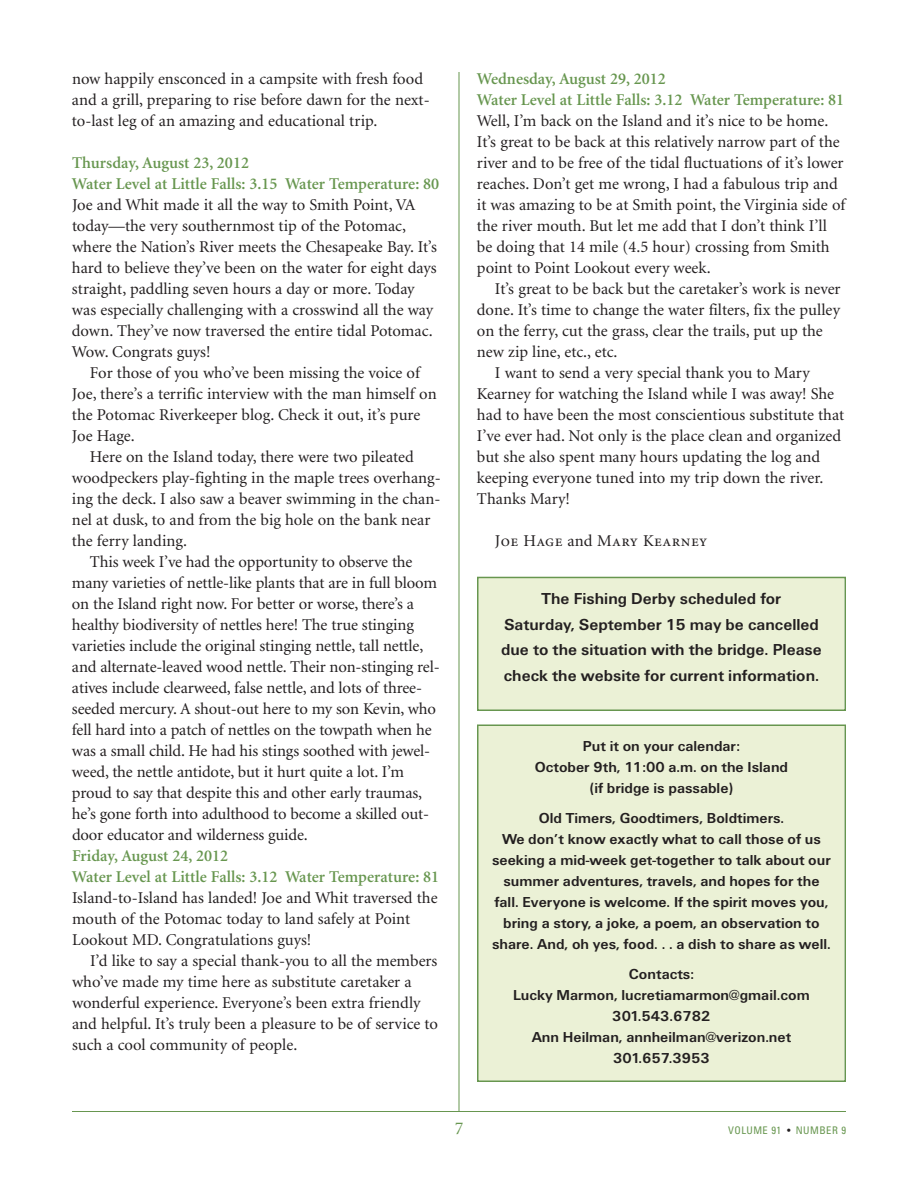
<style>
.page{position:relative;width:918px;height:1188px;background:#fff}
.page>*{position:absolute;margin:0;border:0;box-sizing:border-box;transform-origin:0 0}
.t1{font:18px "Minion";color:#67964f}
.t2{font:16.5px/21px "Minion";color:#231f20}
.t3{font:600 16.5px/21px "Minion";color:#67964f}
.t4{font:16.5px/25.5px "U65";color:#231f20;text-align:center}
.t5{font:16.5px "Minion Regular SC";letter-spacing:.025em;color:#231f20}
.t6{font:15px/21px "U65";color:#231f20;text-align:center}
.t7{font:condensed 10.5px "Univers";letter-spacing:.045em;color:#67964f}
.s1{font-family:"Minion"}
.s2{color:#231f20}
</style>
<div class="page">
<hr style="left:459px;top:72px;width:1px;height:1040px;background:#67964f">
<hr style="left:72px;top:1111px;width:774px;height:1px;background:#67964f">
<div style="left:478px;top:726px;width:366px;height:355px;background:#ebf1d6"></div>
<div style="left:477px;top:724px;width:369px;height:358px;border:2px solid #67964f"></div>
<div style="left:478px;top:578px;width:366px;height:132px;background:#ebf1d6"></div>
<div style="left:477px;top:577px;width:369px;height:134px;border:2px solid #67964f"></div>
<p class="t2" style="left:72px;top:69px;width:359px">now happily ensconced in a campsite with fresh food and a grill, preparing to rise before dawn for the next&shy;to-last leg of an amazing and educational trip.</p>
<p class="t3" style="left:72px;top:153px;width:369px">Thursday, August 23, 2012<br>Water Level at Little Falls: 3.15 Water Temperature: 80</p>
<p class="t2" style="left:72px;top:195px;width:366px">Joe and Whit made it all the way to Smith Point, VA today—the very southernmost tip of the Potomac, where the Nation’s River meets the Chesapeake Bay. It’s hard to believe they’ve been on the water for eight days straight, paddling seven hours a day or more. Today was especially challenging with a crosswind all the way down. They’ve now traversed the entire tidal Potomac.<br>Wow. Congrats guys!</p>
<p class="t2" style="left:72px;top:363px;width:366px;text-indent:18px">For those of you who’ve been missing the voice of Joe, there’s a terrific interview with the man himself on the Potomac Riverkeeper blog. Check it out, it’s pure Joe Hage.</p>
<p class="t2" style="left:90px;top:447px;width:325px">Here on the Island today, there were two pileated</p>
<p class="t2" style="left:72px;top:468px;width:370px">woodpeckers play-fighting in the maple trees overhang-</p>
<p class="t2" style="left:72px;top:489px;width:370px">ing the deck. I also saw a beaver swimming in the chan-</p>
<p class="t2" style="left:72px;top:510px;width:360px">nel at dusk, to and from the big hole on the bank near</p>
<p class="t2" style="left:72px;top:531px;width:117px">the ferry landing.</p>
<p class="t2" style="left:90px;top:552px;width:324px">This week I’ve had the opportunity to observe the</p>
<p class="t2" style="left:72px;top:573px;width:367px">many varieties of nettle-like plants that are in full bloom</p>
<p class="t2" style="left:72px;top:594px;width:344px">on the Island right now. For better or worse, there’s a</p>
<p class="t2" style="left:72px;top:615px;width:343px">healthy biodiversity of nettles here! The true stinging</p>
<p class="t2" style="left:72px;top:636px;width:353px">varieties include the original stinging nettle, tall nettle,</p>
<p class="t2" style="left:72px;top:657px;width:369px">and alternate-leaved wood nettle. Their non-stinging rel-</p>
<p class="t2" style="left:72px;top:678px;width:352px">atives include clearweed, false nettle, and lots of three-</p>
<p class="t2" style="left:72px;top:699px;width:366px">seeded mercury. A shout-out here to my son Kevin, who</p>
<p class="t2" style="left:72px;top:720px;width:361px">fell hard into a patch of nettles on the towpath when he</p>
<p class="t2" style="left:72px;top:741px;width:360px">was a small child. He had his stings soothed with jewel-</p>
<p class="t2" style="left:72px;top:762px;width:334px">weed, the nettle antidote, but it hurt quite a lot. I’m</p>
<p class="t2" style="left:72px;top:783px;width:352px">proud to say that despite this and other early traumas,</p>
<p class="t2" style="left:72px;top:804px;width:359px">he’s gone forth into adulthood to become a skilled out-</p>
<p class="t2" style="left:72px;top:825px;width:237px">door educator and wilderness guide.</p>
<p class="t3" style="left:72px;top:846px;width:369px">Friday, August 24, 2012<br>Water Level at Little Falls: 3.12 Water Temperature: 81</p>
<p class="t2" style="left:72px;top:888px;width:367px">Island-to-Island has landed! Joe and Whit traversed the mouth of the Potomac today to land safely at Point<br>Lookout MD. Congratulations guys!</p>
<p class="t2" style="left:72px;top:951px;width:367px;text-indent:18px">I’d like to say a special thank-you to all the members who’ve made my time here as substitute caretaker a wonderful experience. Everyone’s been extra friendly and helpful. It’s truly been a pleasure to be of service to such a cool community of people.</p>
<p class="t3" style="left:477px;top:69px;width:369px">Wednesday, August 29, 2012<br>Water Level at Little Falls: 3.12 Water Temperature: 81</p>
<p class="t2" style="left:477px;top:111px;width:370px">Well, I’m back on the Island and it’s nice to be home.<br>It’s great to be back at this relatively narrow part of the river and to be free of the tidal fluctuations of it’s lower reaches. Don’t get me wrong, I had a fabulous trip and it was amazing to be at Smith point, the Virginia side of the river mouth. But let me add that I don’t think I’ll be doing that 14 mile (4.5 hour) crossing from Smith point to Point Lookout every week.</p>
<p class="t2" style="left:495px;top:279px;width:347px">It’s great to be back but the caretaker’s work is never</p>
<p class="t2" style="left:477px;top:300px;width:365px">done. It’s time to change the water filters, fix the pulley</p>
<p class="t2" style="left:477px;top:321px;width:347px">on the ferry, cut the grass, clear the trails, put up the</p>
<p class="t2" style="left:477px;top:342px;width:142px">new zip line, etc., etc.</p>
<p class="t2" style="left:495px;top:363px;width:316px">I want to send a very special thank you to Mary</p>
<p class="t2" style="left:477px;top:384px;width:359px">Kearney for watching the Island while I was away! She</p>
<p class="t2" style="left:477px;top:405px;width:369px">had to have been the most conscientious substitute that</p>
<p class="t2" style="left:477px;top:426px;width:366px">I’ve ever had. Not only is the place clean and organized</p>
<p class="t2" style="left:477px;top:447px;width:345px">but she also spent many hours updating the log and</p>
<p class="t2" style="left:477px;top:468px;width:348px">keeping everyone tuned into my trip down the river.</p>
<p class="t2" style="left:477px;top:489px;width:95px">Thanks Mary!</p>
<p class="t5" style="left:495px;top:534px;width:214px">Joe Hage <span class="s1">and</span> Mary Kearney</p>
<p class="t4" style="left:501px;top:587px;width:322px">The Fishing Derby scheduled for<br>Saturday, September 15 may be cancelled due to the situation with the bridge. Please check the website for current information.</p>
<p class="t6" style="left:535px;top:737px;width:255px">Put it on your calendar:<br>October 9th, 11:00 a.m. on the Island (if bridge is passable)</p>
<p class="t6" style="left:492px;top:809px;width:340px">Old Timers, Goodtimers, Boldtimers.<br>We don’t know exactly what to call those of us seeking a mid-week get-together to talk about our summer adventures, travels, and hopes for the fall. Everyone is welcome. If the spirit moves you, bring a story, a joke, a poem, an observation to share. And, oh yes, food. . . a dish to share as well.</p>
<p class="t6" style="left:513px;top:965px;width:298px">Contacts:<br>Lucky Marmon, lucretiamarmon@gmail.com<br>301.543.6782<br>Ann Heilman, annheilman@verizon.net<br>301.657.3953</p>
<p class="t1" style="left:455px;top:1121px;width:10px">7</p>
<p class="t7" style="left:728px;top:1126px;width:119px">VOLUME 91 <span class="s2">•</span> NUMBER 9</p>
</div>
